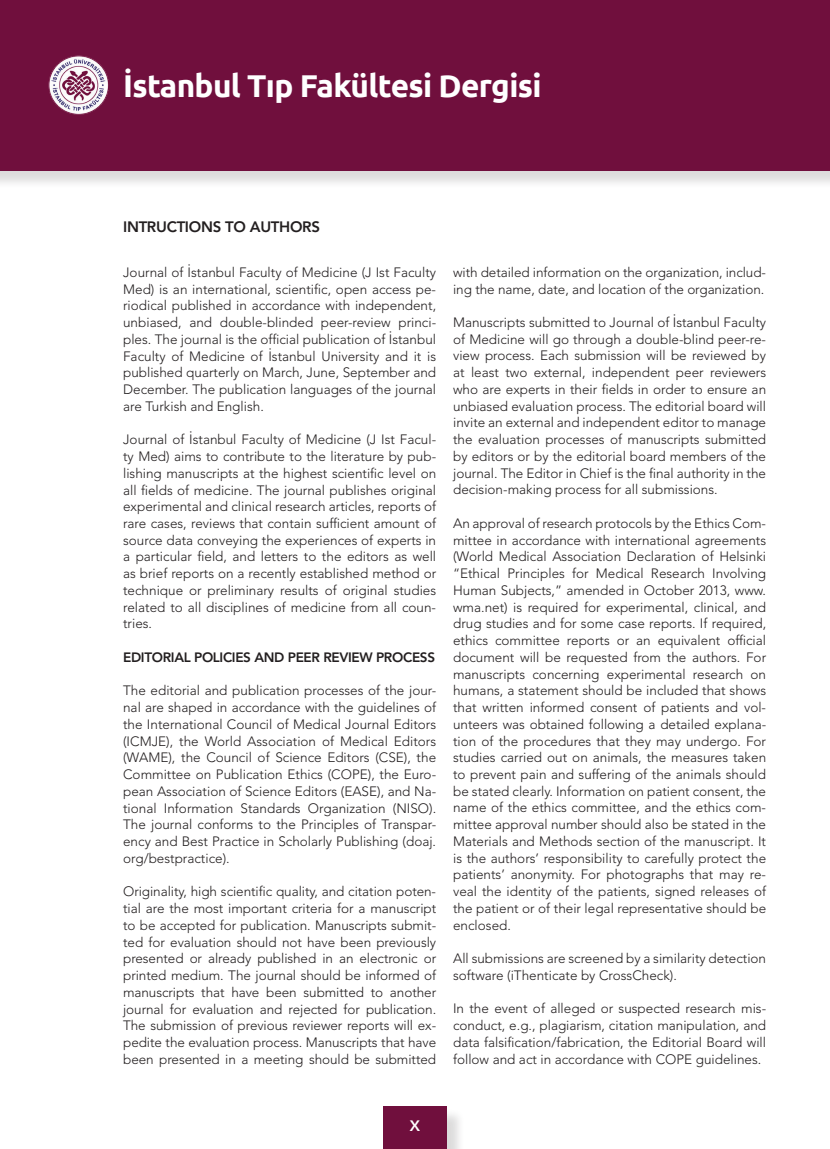
<style>
.page{position:relative;width:830px;height:1149px;background:#fff}
.page>*{position:absolute;margin:0;border:0;box-sizing:border-box;transform-origin:0 0}
.t1{font:700 31.5px "Ubuntu";letter-spacing:-.02em;color:#fff}
.t2{font:800 15px "Avenir LT Std";letter-spacing:-.02em;color:#231f20}
.t3{font:800 15px "Avenir LT Std";color:#fff}
.t4{font:300 13.5px/16.8px "Avenir LT Std";color:#231f20;text-align:justify}
.t5{font:800 13.5px "Avenir LT Std";letter-spacing:-.025em;color:#231f20}
</style>
<div class="page">
<div style="left:385px;top:1108px;width:80px;height:40px;background:#231f20;opacity:.16"></div>
<div style="left:383px;top:1106px;width:63px;height:42px;background:#700f3d"></div>
<div style="left:0;top:0;width:829px;height:189px;background:#231f20;opacity:.16"></div>
<div style="left:0;top:0;width:829px;height:170px;background:#700f3d"></div>
<img style="left:49px;top:55px;width:59px;height:60px">
<h1 class="t1" style="left:123px;top:67px;width:420px">İstanbul Tıp Fakültesi Dergisi</h1>
<p class="t2" style="left:123px;top:218px;width:198px">INTRUCTIONS TO AUTHORS</p>
<p class="t4" style="left:123px;top:264px;width:314px">Journal of İstanbul Faculty of Medicine (J Ist Faculty Med) is an international, scientific, open access pe&shy;riodical published in accordance with independent, unbiased, and double-blinded peer-review princi&shy;ples. The journal is the official publication of İstanbul Faculty of Medicine of İstanbul University and it is published quarterly on March, June, September and December. The publication languages of the journal are Turkish and English.</p>
<p class="t4" style="left:123px;top:431px;width:314px">Journal of İstanbul Faculty of Medicine (J Ist Facul&shy;ty Med) aims to contribute to the literature by pub&shy;lishing manuscripts at the highest scientific level on all fields of medicine. The journal publishes original experimental and clinical research articles, reports of rare cases, reviews that contain sufficient amount of source data conveying the experiences of experts in a particular field, and letters to the editors as well as brief reports on a recently established method or technique or preliminary results of original studies related to all disciplines of medicine from all coun&shy;tries.</p>
<p class="t5" style="left:123px;top:649px;width:313px">EDITORIAL POLICIES AND PEER REVIEW PROCESS</p>
<p class="t4" style="left:123px;top:682px;width:314px">The editorial and publication processes of the jour&shy;nal are shaped in accordance with the guidelines of the International Council of Medical Journal Editors (ICMJE), the World Association of Medical Editors (WAME), the Council of Science Editors (CSE), the Committee on Publication Ethics (COPE), the Euro&shy;pean Association of Science Editors (EASE), and Na&shy;tional Information Standards Organization (NISO).<br>The journal conforms to the Principles of Transpar&shy;ency and Best Practice in Scholarly Publishing (doaj. org/bestpractice).</p>
<p class="t4" style="left:123px;top:882px;width:314px">Originality, high scientific quality, and citation poten&shy;tial are the most important criteria for a manuscript to be accepted for publication. Manuscripts submit&shy;ted for evaluation should not have been previously presented or already published in an electronic or printed medium. The journal should be informed of manuscripts that have been submitted to another journal for evaluation and rejected for publication.<br>The submission of previous reviewer reports will ex&shy;pedite the evaluation process. Manuscripts that have been presented in a meeting should be submitted</p>
<p class="t4" style="left:453px;top:263px;width:314px">with detailed information on the organization, includ&shy;ing the name, date, and location of the organization.</p>
<p class="t4" style="left:453px;top:314px;width:314px">Manuscripts submitted to Journal of İstanbul Faculty of Medicine will go through a double-blind peer-re&shy;view process. Each submission will be reviewed by at least two external, independent peer reviewers who are experts in their fields in order to ensure an unbiased evaluation process. The editorial board will invite an external and independent editor to manage the evaluation processes of manuscripts submitted by editors or by the editorial board members of the journal. The Editor in Chief is the final authority in the decision-making process for all submissions.</p>
<p class="t4" style="left:453px;top:514px;width:314px">An approval of research protocols by the Ethics Com&shy;mittee in accordance with international agreements (World Medical Association Declaration of Helsinki “Ethical Principles for Medical Research Involving Human Subjects,” amended in October 2013, www. wma.net) is required for experimental, clinical, and drug studies and for some case reports. If required, ethics committee reports or an equivalent official document will be requested from the authors. For manuscripts concerning experimental research on humans, a statement should be included that shows that written informed consent of patients and vol&shy;unteers was obtained following a detailed explana&shy;tion of the procedures that they may undergo. For studies carried out on animals, the measures taken to prevent pain and suffering of the animals should be stated clearly. Information on patient consent, the name of the ethics committee, and the ethics com&shy;mittee approval number should also be stated in the Materials and Methods section of the manuscript. It is the authors’ responsibility to carefully protect the patients’ anonymity. For photographs that may re&shy;veal the identity of the patients, signed releases of the patient or of their legal representative should be enclosed.</p>
<p class="t4" style="left:453px;top:949px;width:314px">All submissions are screened by a similarity detection software (iThenticate by CrossCheck).</p>
<p class="t4" style="left:453px;top:999px;width:314px">In the event of alleged or suspected research mis&shy;conduct, e.g., plagiarism, citation manipulation, and data falsification/fabrication, the Editorial Board will follow and act in accordance with COPE guidelines.</p>
<p class="t3" style="left:409px;top:1115px;width:12px">X</p>
</div>
